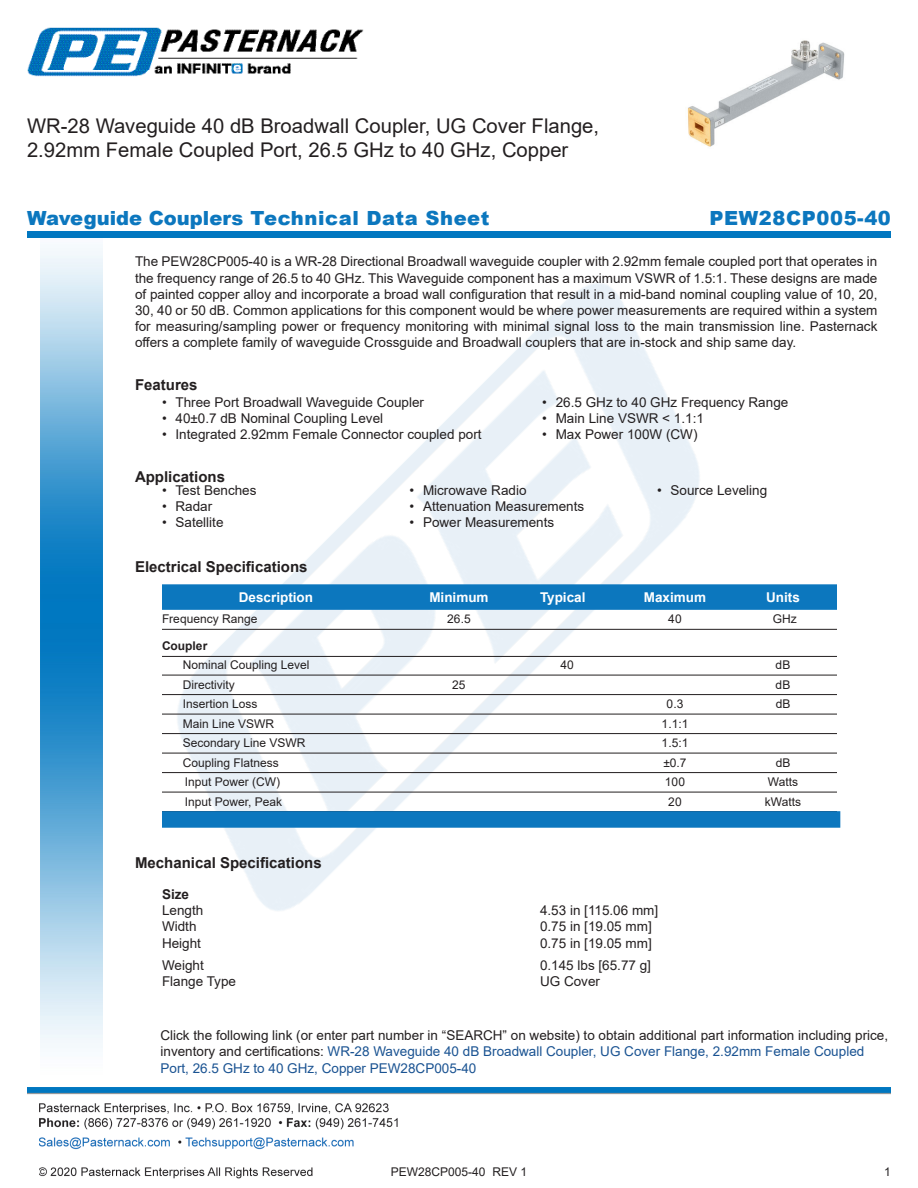
<style>
.page{position:relative;width:918px;height:1188px;background:#fff}
.page>*{position:absolute;margin:0;border:0;box-sizing:border-box;transform-origin:0 0}
.Web_Description_Para{font:20.25px/24.3px "Arial";color:#231f20}
.t1{font:900 19.5px "Arial";letter-spacing:.03em;color:#0c77be}
.Head1{font:700 15px "Arial";color:#231f20}
.MarketingDescription{font:13.5px/16.2px "Arial";color:#231f20;text-align:justify}
.Description_and_PN_L{font:13.5px/16.2px "Arial";color:#231f20}
.Specs_Para{font:13.5px "Arial";color:#231f20}
.Table-Header{font:700 13.5px "Arial";color:#fff}
.Head2{font:700 13.5px "Arial";color:#231f20}
.Table-Body{font:12px "Arial";color:#231f20}
.Table-Body-2{font:700 12px "Arial";color:#231f20}
.s1{color:#1a5392}
</style>
<div class="page">
<img style="left:39px;top:1103px;width:359px;height:76px">
<img style="left:102px;top:248px;width:719px;height:722px">
<img style="left:27px;top:1088px;width:864px;height:7px">
<img style="left:40px;top:237px;width:62px;height:811px">
<div style="left:27px;top:231px;width:864px;height:6px;background:#0177c0"></div>
<img style="left:27px;top:27px;width:337px;height:50px">
<div style="left:162px;top:584px;width:675px;height:26px;background:#0c77be"></div>
<hr style="left:162px;top:629px;width:675px;height:1px;background:#231f20">
<hr style="left:162px;top:656px;width:675px;height:1px;background:#231f20">
<hr style="left:162px;top:675px;width:675px;height:1px;background:#231f20">
<hr style="left:162px;top:694px;width:675px;height:1px;background:#231f20">
<hr style="left:162px;top:714px;width:675px;height:1px;background:#231f20">
<hr style="left:162px;top:733px;width:675px;height:1px;background:#231f20">
<hr style="left:162px;top:753px;width:675px;height:1px;background:#231f20">
<hr style="left:162px;top:772px;width:675px;height:1px;background:#231f20">
<hr style="left:162px;top:792px;width:675px;height:1px;background:#231f20">
<div style="left:162px;top:811px;width:678px;height:17px;background:#0c77be"></div>
<img style="left:687px;top:40px;width:158px;height:107px">
<h1 class="Web_Description_Para" style="left:27px;top:114px;width:574px">WR-28 Waveguide 40 dB Broadwall Coupler, UG Cover Flange,<br>2.92mm Female Coupled Port, 26.5 GHz to 40 GHz, Copper</h1>
<p class="t1" style="left:27px;top:204px;width:464px">Waveguide Couplers Technical Data Sheet</p>
<p class="t1" style="left:710px;top:204px;width:183px">PEW28CP005-40</p>
<p class="MarketingDescription" style="left:135px;top:253px;width:744px">The PEW28CP005-40 is a WR-28 Directional Broadwall waveguide coupler with 2.92mm female coupled port that operates in the frequency range of 26.5 to 40 GHz. This Waveguide component has a maximum VSWR of 1.5:1. These designs are made of painted copper alloy and incorporate a broad wall configuration that result in a mid-band nominal coupling value of 10, 20, 30, 40 or 50 dB. Common applications for this component would be where power measurements are required within a system for measuring/sampling power or frequency monitoring with minimal signal loss to the main transmission line. Pasternack offers a complete family of waveguide Crossguide and Broadwall couplers that are in-stock and ship same day.</p>
<p class="Head1" style="left:135px;top:374px;width:64px">Features</p>
<p class="MarketingDescription" style="left:162px;top:394px;width:264px">• Three Port Broadwall Waveguide Coupler</p>
<p class="MarketingDescription" style="left:162px;top:410px;width:223px">• 40±0.7 dB Nominal Coupling Level</p>
<p class="MarketingDescription" style="left:162px;top:426px;width:321px">• Integrated 2.92mm Female Connector coupled port</p>
<p class="MarketingDescription" style="left:542px;top:394px;width:248px">• 26.5 GHz to 40 GHz Frequency Range</p>
<p class="MarketingDescription" style="left:542px;top:410px;width:163px">• Main Line VSWR &lt; 1.1:1</p>
<p class="MarketingDescription" style="left:542px;top:426px;width:157px">• Max Power 100W (CW)</p>
<p class="Head1" style="left:135px;top:466px;width:92px">Applications</p>
<p class="MarketingDescription" style="left:162px;top:482px;width:96px">• Test Benches</p>
<p class="MarketingDescription" style="left:162px;top:498px;width:52px">• Radar</p>
<p class="MarketingDescription" style="left:162px;top:514px;width:63px">• Satellite</p>
<p class="MarketingDescription" style="left:410px;top:482px;width:119px">• Microwave Radio</p>
<p class="MarketingDescription" style="left:410px;top:498px;width:176px">• Attenuation Measurements</p>
<p class="MarketingDescription" style="left:410px;top:514px;width:146px">• Power Measurements</p>
<p class="MarketingDescription" style="left:657px;top:482px;width:112px">• Source Leveling</p>
<p class="Head1" style="left:135px;top:556px;width:174px">Electrical Specifications</p>
<p class="Table-Header" style="left:239px;top:587px;width:76px">Description</p>
<p class="Table-Header" style="left:429px;top:587px;width:61px">Minimum</p>
<p class="Table-Header" style="left:540px;top:587px;width:47px">Typical</p>
<p class="Table-Header" style="left:644px;top:587px;width:64px">Maximum</p>
<p class="Table-Header" style="left:766px;top:587px;width:35px">Units</p>
<p class="Table-Body" style="left:162px;top:611px;width:97px">Frequency Range</p>
<p class="Table-Body" style="left:447px;top:611px;width:25px">26.5</p>
<p class="Table-Body" style="left:668px;top:611px;width:15px">40</p>
<p class="Table-Body" style="left:773px;top:611px;width:25px">GHz</p>
<p class="Table-Body-2" style="left:162px;top:637px;width:47px">Coupler</p>
<p class="Table-Body" style="left:183px;top:657px;width:128px">Nominal Coupling Level</p>
<p class="Table-Body" style="left:560px;top:657px;width:15px">40</p>
<p class="Table-Body" style="left:776px;top:657px;width:16px">dB</p>
<p class="Table-Body" style="left:183px;top:676px;width:53px">Directivity</p>
<p class="Table-Body" style="left:452px;top:676px;width:15px">25</p>
<p class="Table-Body" style="left:776px;top:676px;width:16px">dB</p>
<p class="Table-Body" style="left:183px;top:696px;width:76px">Insertion Loss</p>
<p class="Table-Body" style="left:667px;top:696px;width:18px">0.3</p>
<p class="Table-Body" style="left:776px;top:696px;width:16px">dB</p>
<p class="Table-Body" style="left:183px;top:715px;width:93px">Main Line VSWR</p>
<p class="Table-Body" style="left:662px;top:715px;width:28px">1.1:1</p>
<p class="Table-Body" style="left:183px;top:735px;width:124px">Secondary Line VSWR</p>
<p class="Table-Body" style="left:662px;top:735px;width:28px">1.5:1</p>
<p class="Table-Body" style="left:183px;top:754px;width:98px">Coupling Flatness</p>
<p class="Table-Body" style="left:663px;top:754px;width:25px">±0.7</p>
<p class="Table-Body" style="left:776px;top:754px;width:16px">dB</p>
<p class="Table-Body" style="left:185px;top:774px;width:97px">Input Power (CW)</p>
<p class="Table-Body" style="left:665px;top:774px;width:22px">100</p>
<p class="Table-Body" style="left:768px;top:774px;width:32px">Watts</p>
<p class="Table-Body" style="left:185px;top:793px;width:99px">Input Power, Peak</p>
<p class="Table-Body" style="left:668px;top:793px;width:15px">20</p>
<p class="Table-Body" style="left:765px;top:793px;width:38px">kWatts</p>
<p class="Head1" style="left:135px;top:852px;width:188px">Mechanical Specifications</p>
<p class="Head2" style="left:162px;top:885px;width:29px">Size</p>
<p class="Specs_Para" style="left:162px;top:901px;width:43px">Length</p>
<p class="Specs_Para" style="left:540px;top:901px;width:120px">4.53 in [115.06 mm]</p>
<p class="Specs_Para" style="left:162px;top:917px;width:36px">Width</p>
<p class="Specs_Para" style="left:540px;top:917px;width:113px">0.75 in [19.05 mm]</p>
<p class="Specs_Para" style="left:162px;top:934px;width:41px">Height</p>
<p class="Specs_Para" style="left:540px;top:934px;width:113px">0.75 in [19.05 mm]</p>
<p class="Specs_Para" style="left:162px;top:956px;width:43px">Weight</p>
<p class="Specs_Para" style="left:540px;top:956px;width:113px">0.145 lbs [65.77 g]</p>
<p class="Specs_Para" style="left:162px;top:972px;width:76px">Flange Type</p>
<p class="Specs_Para" style="left:540px;top:972px;width:62px">UG Cover</p>
<p class="Description_and_PN_L" style="left:160px;top:1027px;width:729px">Click the following link (or enter part number in “SEARCH” on website) to obtain additional part information including price, inventory and certifications: <span class="s1">WR-28 Waveguide 40 dB Broadwall Coupler, UG Cover Flange, 2.92mm Female Coupled<br>Port, 26.5 GHz to 40 GHz, Copper PEW28CP005-40</span></p>
<p class="Table-Body" style="left:391px;top:1163px;width:138px">PEW28CP005-40 REV 1</p>
<p class="Table-Body" style="left:884px;top:1163px;width:8px">1</p>
</div>
